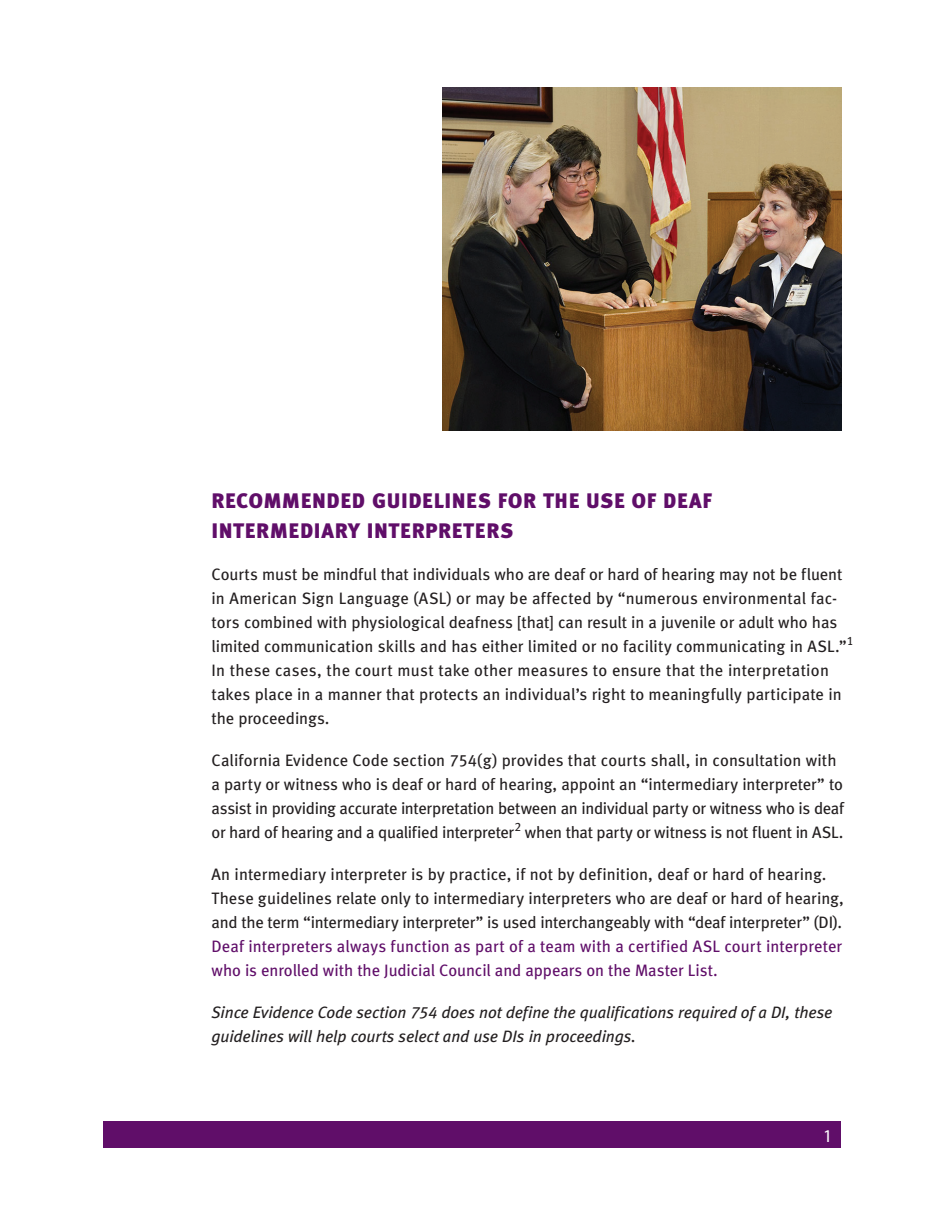
<style>
.page{position:relative;width:945px;height:1215px;background:#fff}
.page>*{position:absolute;margin:0;border:0;box-sizing:border-box;transform-origin:0 0}
.t1{font:21px/30px "Meta Black Caps";letter-spacing:.03em;color:#600e69}
.t2{font:18px "Myriad Pro";color:#fff}
.t3{font:16.5px/24px "Meta Book LF";color:#231f20}
.t4{font:16.5px/24px "Meta Book LF";letter-spacing:.005em;color:#600e69}
.t5{font:italic 16.5px/24px "Meta Book LF";letter-spacing:-.005em;color:#231f20}
</style>
<div class="page">
<div style="left:104px;top:1121px;width:738px;height:27px;background:#600e69"></div>
<img style="left:443px;top:88px;width:398px;height:342px">
<p class="t1" style="left:212px;top:485px;width:502px">RECOMMENDED GUIDELINES FOR THE USE OF DEAF<br>INTERMEDIARY INTERPRETERS</p>
<p class="t3" style="left:211px;top:562px;width:644px">Courts must be mindful that individuals who are deaf or hard of hearing may not be fluent in American Sign Language (ASL) or may be affected by “numerous environmental fac&shy;tors combined with physiological deafness [that] can result in a juvenile or adult who has limited communication skills and has either limited or no facility communicating in ASL.”<sup>1<br></sup>In these cases, the court must take other measures to ensure that the interpretation takes place in a manner that protects an individual’s right to meaningfully participate in the proceedings.</p>
<p class="t3" style="left:211px;top:748px;width:634px">California Evidence Code section 754(g) provides that courts shall, in consultation with a party or witness who is deaf or hard of hearing, appoint an “intermediary interpreter” to assist in providing accurate interpretation between an individual party or witness who is deaf or hard of hearing and a qualified interpreter<sup>2</sup> when that party or witness is not fluent in ASL.</p>
<p class="t3" style="left:212px;top:862px;width:634px">An intermediary interpreter is by practice, if not by definition, deaf or hard of hearing.<br>These guidelines relate only to intermediary interpreters who are deaf or hard of hearing, and the term “intermediary interpreter” is used interchangeably with “deaf interpreter” (DI).</p>
<p class="t4" style="left:212px;top:934px;width:632px">Deaf interpreters always function as part of a team with a certified ASL court interpreter who is enrolled with the Judicial Council and appears on the Master List.</p>
<p class="t5" style="left:212px;top:1000px;width:622px">Since Evidence Code section 754 does not define the qualifications required of a DI, these guidelines will help courts select and use DIs in proceedings.</p>
<p class="t2" style="left:823px;top:1125px;width:11px">1</p>
</div>
